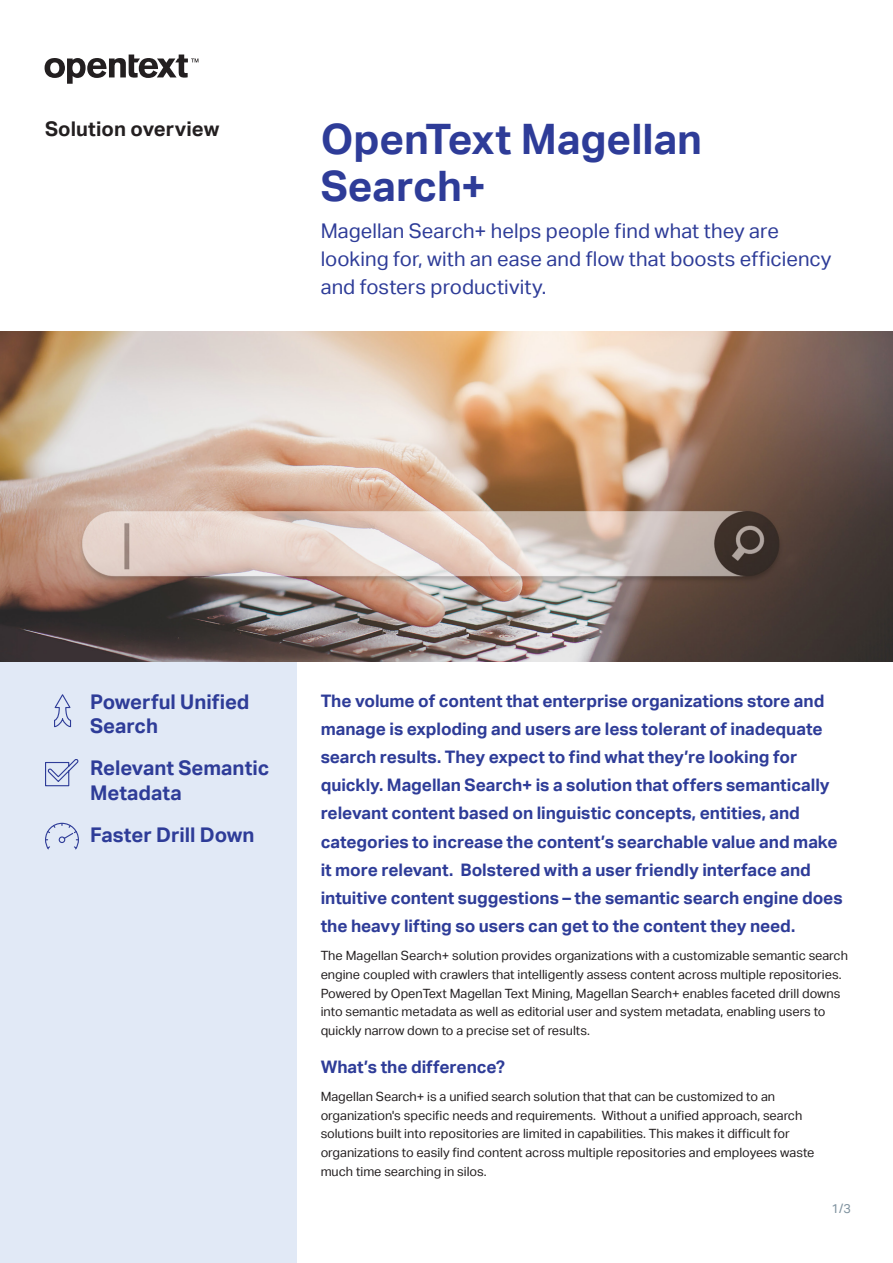
<style>
.page{position:relative;width:893px;height:1263px;background:#fff}
.page>*{position:absolute;margin:0;border:0;box-sizing:border-box;transform-origin:0 0}
.t1{font:700 42px/46.8px "Aktiv Grotesk";color:#2e3c98}
.t2{font:20.25px/28.2px "Aktiv Grotesk";letter-spacing:.005em;color:#2e3c98}
.Sidebar_Stat{font:700 20.25px/24.3px "Aktiv Grotesk";color:#2e3c98}
.Collateral_type{font:700 20.25px "Aktiv Grotesk";letter-spacing:.005em;color:#231f20}
.Body{font:700 17.25px/28.2px "Aktiv Grotesk";letter-spacing:-.005em;color:#2e3c98}
.Body-2{font:12.75px/18.8px "Aktiv Grotesk";color:#231f20}
.t3{font:12.75px "Aktiv Grotesk";color:#7f929f}
</style>
<div class="page">
<svg style="left:45px;top:55px;width:153px;height:29px"></svg>
<div style="left:0;top:660px;width:297px;height:603px;background:#e1e9f6"></div>
<svg style="left:54px;top:694px;width:18px;height:34px"></svg>
<svg style="left:45px;top:822px;width:34px;height:28px"></svg>
<svg style="left:45px;top:759px;width:34px;height:28px"></svg>
<img style="left:0;top:332px;width:893px;height:330px">
<p class="Collateral_type" style="left:45px;top:117px;width:176px">Solution overview</p>
<h1 class="t1" style="left:321px;top:116px;width:383px">OpenText Magellan<br>Search+</h1>
<h2 class="t2" style="left:321px;top:217px;width:512px">Magellan Search+ helps people find what they are looking for, with an ease and flow that boosts efficiency and fosters productivity.</h2>
<p class="Sidebar_Stat" style="left:90px;top:689px;width:161px">Powerful Unified<br>Search</p>
<p class="Sidebar_Stat" style="left:90px;top:756px;width:181px">Relevant Semantic<br>Metadata</p>
<p class="Sidebar_Stat" style="left:90px;top:823px;width:166px">Faster Drill Down</p>
<p class="Body" style="left:321px;top:687px;width:523px">The volume of content that enterprise organizations store and manage is exploding and users are less tolerant of inadequate search results. They expect to find what they’re looking for quickly. Magellan Search+ is a solution that offers semantically relevant content based on linguistic concepts, entities, and categories to increase the content’s searchable value and make it more relevant. Bolstered with a user friendly interface and intuitive content suggestions – the semantic search engine does the heavy lifting so users can get to the content they need.</p>
<p class="Body-2" style="left:321px;top:946px;width:529px">The Magellan Search+ solution provides organizations with a customizable semantic search engine coupled with crawlers that intelligently assess content across multiple repositories.<br>Powered by OpenText Magellan Text Mining, Magellan Search+ enables faceted drill downs into semantic metadata as well as editorial user and system metadata, enabling users to quickly narrow down to a precise set of results.</p>
<h3 class="Body" style="left:321px;top:1052px;width:186px">What’s the difference?</h3>
<p class="Body-2" style="left:321px;top:1087px;width:495px">Magellan Search+ is a unified search solution that that can be customized to an organization's specific needs and requirements. Without a unified approach, search solutions built into repositories are limited in capabilities. This makes it difficult for organizations to easily find content across multiple repositories and employees waste much time searching in silos.</p>
<p class="t3" style="left:832px;top:1201px;width:21px">1/3</p>
</div>
